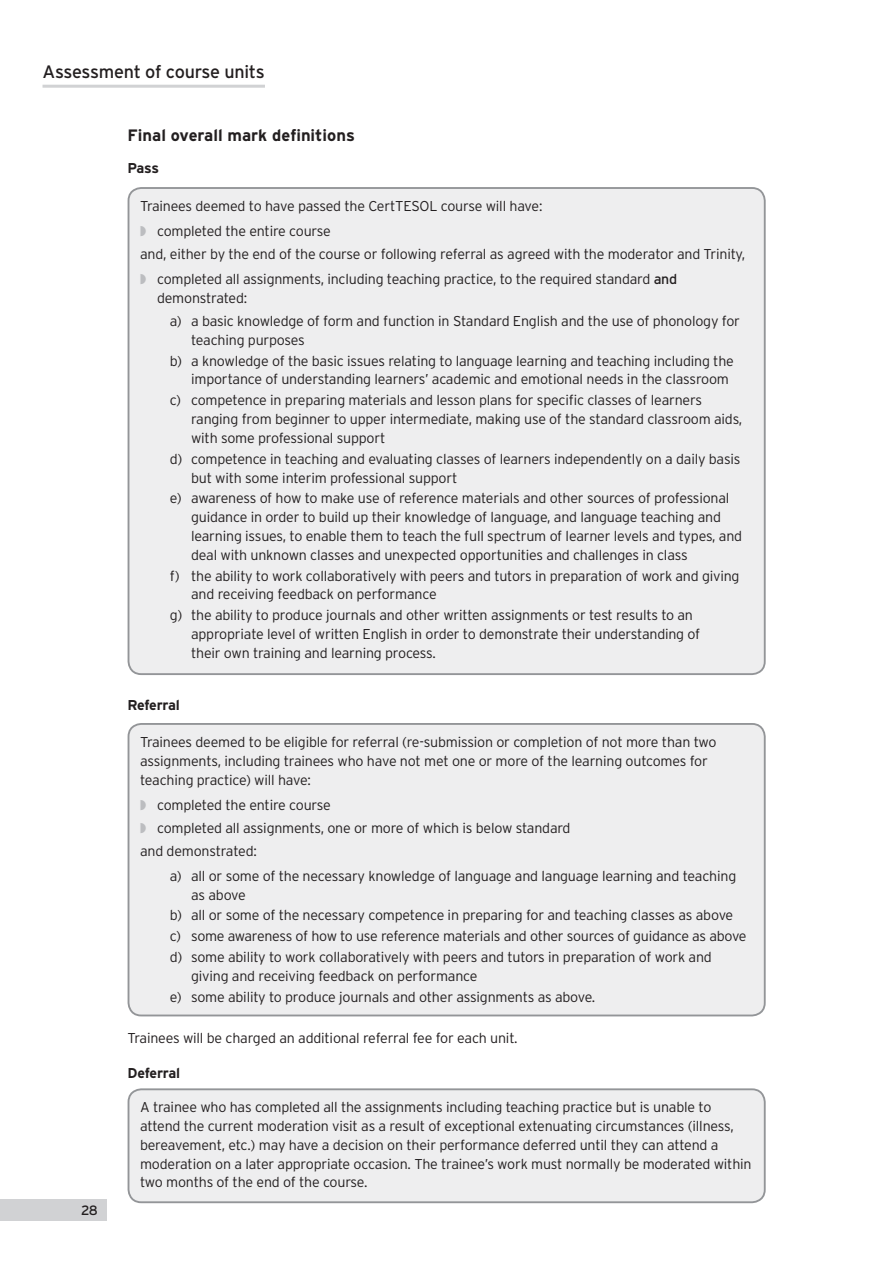
<style>
.page{position:relative;width:893px;height:1263px;background:#fff}
.page>*{position:absolute;margin:0;border:0;box-sizing:border-box;transform-origin:0 0}
.t1{font:18px "Interstate";letter-spacing:-.02em;color:#231f20}
.t2{font:700 16.5px "Interstate";color:#231f20}
.t3{font:300 14.25px/18.8px "Interstate";letter-spacing:-.015em;color:#231f20}
.t4{font:700 14.25px "Interstate";letter-spacing:-.02em;color:#231f20}
.t5{font:13.5px "Interstate";color:#231f20}
.s1{color:#bcbdc0}
.s2{font-weight:400}
</style>
<div class="page">
<div style="left:0;top:1199px;width:106px;height:21px;background:#d1d2d4"></div>
<div style="left:128px;top:188px;width:637px;height:486px;background:#eeeeef;border-radius:13px"></div>
<div style="left:128px;top:187px;width:638px;height:488px;border:2px solid #939598;border-radius:13px"></div>
<div style="left:128px;top:724px;width:637px;height:291px;background:#eeeeef;border-radius:13px"></div>
<div style="left:128px;top:723px;width:638px;height:293px;border:2px solid #939598;border-radius:13px"></div>
<div style="left:128px;top:1089px;width:637px;height:113px;background:#eeeeef;border-radius:13px"></div>
<div style="left:128px;top:1088px;width:638px;height:115px;border:2px solid #939598;border-radius:13px"></div>
<hr style="left:43px;top:85px;width:222px;height:3px;background:#d1d2d4">
<p class="t1" style="left:43px;top:62px;width:224px">Assessment of course units</p>
<p class="t5" style="left:81px;top:1203px;width:18px">28</p>
<p class="t2" style="left:128px;top:126px;width:229px">Final overall mark definitions</p>
<p class="t4" style="left:128px;top:160px;width:33px">Pass</p>
<p class="t3" style="left:140px;top:193px;width:404px;line-height:25px">Trainees deemed to have passed the CertTESOL course will have: <span class="s1">◗</span> completed the entire course</p>
<p class="t3" style="left:140px;top:242px;width:607px;line-height:25px">and, either by the end of the course or following referral as agreed with the moderator and Trinity, <span class="s1">◗</span> completed all assignments, including teaching practice, to the required standard <span class="s2">and</span></p>
<p class="t3" style="left:170px;top:286px;width:572px;line-height:23px;text-indent:-13px">demonstrated:<br>a) a basic knowledge of form and function in Standard English and the use of phonology for</p>
<p class="t3" style="left:170px;top:329px;width:566px;line-height:20.9px;text-indent:21px">teaching purposes<br>b) a knowledge of the basic issues relating to language learning and teaching including the</p>
<p class="t3" style="left:170px;top:369px;width:561px;line-height:20.9px;text-indent:21px">importance of understanding learners’ academic and emotional needs in the classroom c) competence in preparing materials and lesson plans for specific classes of learners</p>
<p class="t3" style="left:191px;top:410px;width:553px">ranging from beginner to upper intermediate, making use of the standard classroom aids, with some professional support</p>
<p class="t3" style="left:191px;top:449px;width:551px;text-indent:-21px">d) competence in teaching and evaluating classes of learners independently on a daily basis but with some interim professional support</p>
<p class="t3" style="left:191px;top:489px;width:553px;text-indent:-21px">e) awareness of how to make use of reference materials and other sources of professional guidance in order to build up their knowledge of language, and language teaching and learning issues, to enable them to teach the full spectrum of learner levels and types, and deal with unknown classes and unexpected opportunities and challenges in class</p>
<p class="t3" style="left:191px;top:566px;width:550px;text-indent:-21px">f) the ability to work collaboratively with peers and tutors in preparation of work and giving and receiving feedback on performance</p>
<p class="t3" style="left:191px;top:606px;width:511px;text-indent:-21px">g) the ability to produce journals and other written assignments or test results to an appropriate level of written English in order to demonstrate their understanding of their own training and learning process.</p>
<p class="t4" style="left:128px;top:697px;width:54px">Referral</p>
<p class="t3" style="left:140px;top:732px;width:578px">Trainees deemed to be eligible for referral (re-submission or completion of not more than two assignments, including trainees who have not met one or more of the learning outcomes for teaching practice) will have:</p>
<p class="t3" style="left:140px;top:793px;width:432px;line-height:23px"><span class="s1">◗</span> completed the entire course<br><span class="s1">◗</span> completed all assignments, one or more of which is below standard and demonstrated:</p>
<p class="t3" style="left:191px;top:866px;width:547px;text-indent:-21px">a) all or some of the necessary knowledge of language and language learning and teaching as above</p>
<p class="t3" style="left:170px;top:905px;width:578px;line-height:20.9px">b) all or some of the necessary competence in preparing for and teaching classes as above c) some awareness of how to use reference materials and other sources of guidance as above d) some ability to work collaboratively with peers and tutors in preparation of work and</p>
<p class="t3" style="left:170px;top:965px;width:427px;line-height:20.9px;text-indent:21px">giving and receiving feedback on performance<br>e) some ability to produce journals and other assignments as above.</p>
<p class="t3" style="left:128px;top:1029px;width:392px">Trainees will be charged an additional referral fee for each unit.</p>
<p class="t4" style="left:128px;top:1064px;width:54px">Deferral</p>
<p class="t3" style="left:140px;top:1098px;width:613px">A trainee who has completed all the assignments including teaching practice but is unable to attend the current moderation visit as a result of exceptional extenuating circumstances (illness, bereavement, etc.) may have a decision on their performance deferred until they can attend a moderation on a later appropriate occasion. The trainee’s work must normally be moderated within two months of the end of the course.</p>
</div>
